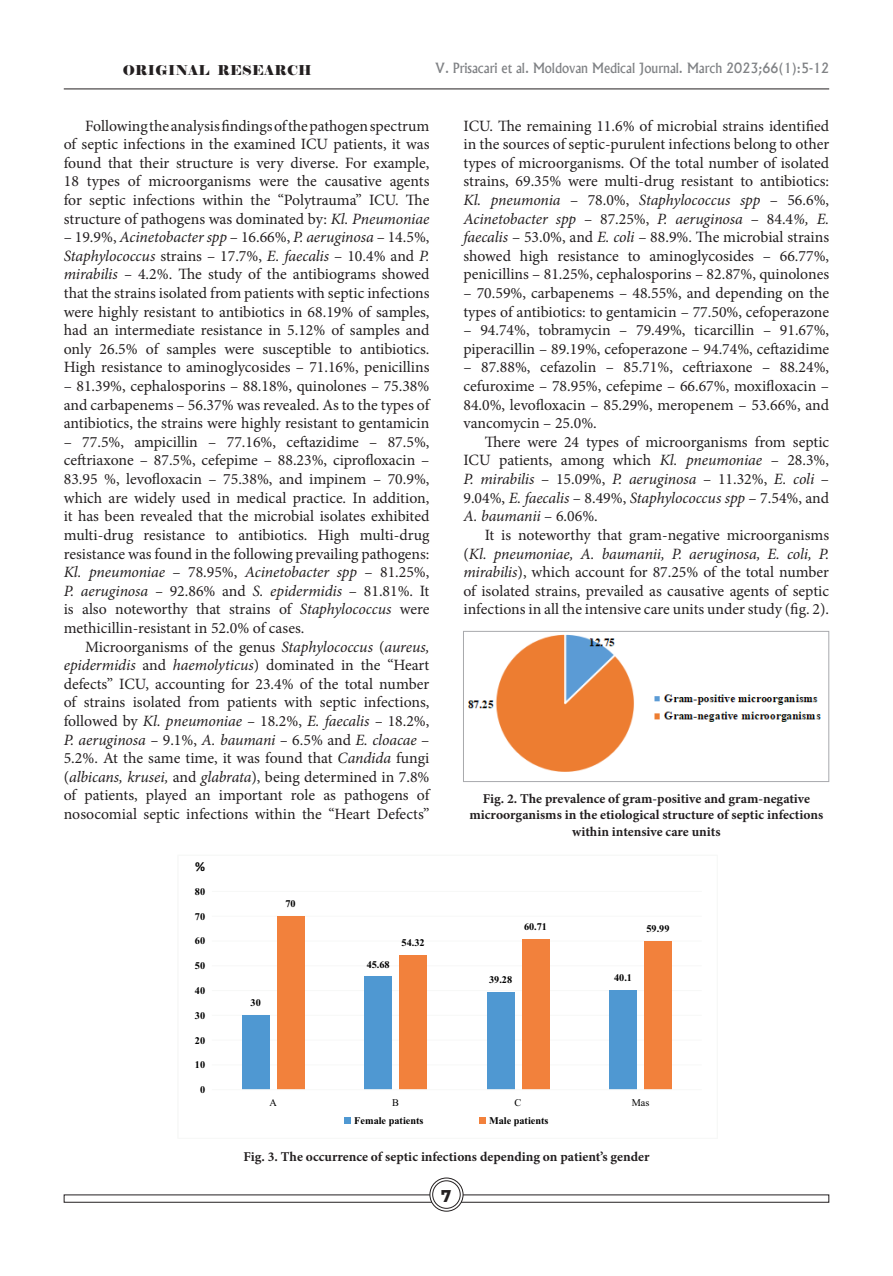
<style>
.page{position:relative;width:893px;height:1276px;background:#fff}
.page>*{position:absolute;margin:0;border:0;box-sizing:border-box;transform-origin:0 0}
.t1{font:15.75px/18.6px "Minion Pro";color:#231f20;text-align:justify}
.t2{font:15px "Adver Gothic";color:#231f20;scale:.9 1}
.t3{font:700 13.65px "Calibri";color:#000001}
.t4{font:700 13.5px/16.5px "Minion Pro";color:#231f20;text-align:center}
.t5{font:500 13.5px "Albertus";color:#808285;scale:.95 1}
.t6{font:13.5px "Elephant";letter-spacing:.025em;color:#231f20}
.t7{font:700 10.2px "Times New Roman";color:#000001}
.t8{font:10.2px "Times New Roman";color:#000001}
.s1{font-style:italic}
</style>
<div class="page">
<hr style="left:64px;top:89px;width:765px;height:1px;background:#231f20">
<svg style="left:430px;top:1178px;width:33px;height:33px"></svg>
<div style="left:429px;top:1177px;width:34px;height:34px;border:1px solid #231f20;border-radius:50%"></div>
<div style="left:433px;top:1180px;width:27px;height:28px;background:#fff;border-radius:50%"></div>
<div style="left:432px;top:1180px;width:29px;height:28px;border:1px solid #231f20;border-radius:50%"></div>
<img style="left:654px;top:694px;width:167px;height:28px">
<img style="left:468px;top:634px;width:166px;height:138px">
<div style="left:463px;top:631px;width:366px;height:151px;border:1px solid #a8a9ad"></div>
<div style="left:242px;top:1015px;width:27px;height:74px;background:#4f98d2"></div>
<div style="left:364px;top:976px;width:28px;height:113px;background:#4f98d2"></div>
<div style="left:487px;top:992px;width:27px;height:97px;background:#4f98d2"></div>
<div style="left:609px;top:990px;width:28px;height:99px;background:#4f98d2"></div>
<div style="left:277px;top:916px;width:27px;height:173px;background:#f2813c"></div>
<div style="left:399px;top:955px;width:28px;height:134px;background:#f2813c"></div>
<div style="left:522px;top:939px;width:27px;height:150px;background:#f2813c"></div>
<div style="left:644px;top:941px;width:28px;height:148px;background:#f2813c"></div>
<hr style="left:212px;top:1089px;width:490px;height:1px;background:#f7f8f7">
<div style="left:344px;top:1117px;width:7px;height:6px;background:#4f98d2"></div>
<div style="left:479px;top:1117px;width:7px;height:6px;background:#f2813c"></div>
<p class="t6" style="left:123px;top:61px;width:191px">ORIGINAL RESEARCH</p>
<p class="t5" style="left:435px;top:59px;width:416px">V. Prisacari et al. Moldovan Medical Journal. March 2023;66(1):5-12</p>
<p class="t1" style="left:64px;top:116px;width:367px;text-indent:21px">Following the analysis findings of the pathogen spectrum of septic infections in the examined ICU patients, it was found that their structure is very diverse. For example, 18 types of microorganisms were the causative agents for septic infections within the “Polytrauma” ICU. The structure of pathogens was dominated by: <span class="s1">Kl. Pneumoniae</span></p>
<p class="t1" style="left:64px;top:228px;width:367px">– 19.9%, <span class="s1">Acinetobacter spp</span> – 16.66%, <span class="s1">P. aeruginosa</span> – 14.5%, <span class="s1">Staphylococcus</span> strains – 17.7%, <span class="s1">E. faecalis</span> – 10.4% and <span class="s1">P. mirabilis –</span> 4.2%. The study of the antibiograms showed that the strains isolated from patients with septic infections were highly resistant to antibiotics in 68.19% of samples, had an intermediate resistance in 5.12% of samples and only 26.5% of samples were susceptible to antibiotics.<br>High resistance to aminoglycosides – 71.16%, penicillins</p>
<p class="t1" style="left:64px;top:377px;width:367px">– 81.39%, cephalosporins – 88.18%, quinolones – 75.38% and carbapenems – 56.37% was revealed. As to the types of antibiotics, the strains were highly resistant to gentamicin</p>
<p class="t1" style="left:64px;top:432px;width:367px">– 77.5%, ampicillin – 77.16%, ceftazidime – 87.5%, ceftriaxone – 87.5%, cefepime – 88.23%, ciprofloxacin – 83.95 %, levofloxacin – 75.38%, and impinem – 70.9%, which are widely used in medical practice. In addition, it has been revealed that the microbial isolates exhibited multi-drug resistance to antibiotics. High multi-drug resistance was found in the following prevailing pathogens:<br><span class="s1">Kl. pneumoniae</span> – 78.95%, <span class="s1">Acinetobacter spp</span> – 81.25%, <span class="s1">P. aeruginosa –</span> 92.86% and <span class="s1">S. epidermidis</span> – 81.81%. It is also noteworthy that strains of <span class="s1">Staphylococcus</span> were methicillin-resistant in 52.0% of cases.</p>
<p class="t1" style="left:64px;top:637px;width:367px;text-indent:21px">Microorganisms of the genus <span class="s1">Staphylococcus</span> (<span class="s1">aureus, epidermidis</span> and <span class="s1">haemolyticus</span>) dominated in the “Heart defects” ICU, accounting for 23.4% of the total number of strains isolated from patients with septic infections, followed by <span class="s1">Kl. pneumoniae –</span> 18.2%, <span class="s1">E. faecalis –</span> 18.2%, <span class="s1">P. aeruginosa –</span> 9.1%, <span class="s1">A. baumani –</span> 6.5% and <span class="s1">E. cloacae</span> – 5.2%. At the same time, it was found that <span class="s1">Candida</span> fungi (<span class="s1">albicans, krusei,</span> and <span class="s1">glabrata</span>), being determined in 7.8% of patients, played an important role as pathogens of nosocomial septic infections within the “Heart Defects”</p>
<p class="t3" style="left:195px;top:857px;width:11px">%</p>
<p class="t7" style="left:195px;top:884px;width:12px">80</p>
<p class="t7" style="left:195px;top:909px;width:12px">70</p>
<p class="t7" style="left:195px;top:933px;width:12px">60</p>
<p class="t7" style="left:195px;top:958px;width:12px">50</p>
<p class="t7" style="left:195px;top:983px;width:12px">40</p>
<p class="t7" style="left:195px;top:1008px;width:12px">30</p>
<p class="t7" style="left:195px;top:1032px;width:12px">20</p>
<p class="t7" style="left:195px;top:1057px;width:12px">10</p>
<p class="t7" style="left:200px;top:1082px;width:7px">0</p>
<p class="t7" style="left:285px;top:896px;width:12px">70</p>
<p class="t7" style="left:251px;top:995px;width:12px">30</p>
<p class="t7" style="left:367px;top:956px;width:25px">45.68</p>
<p class="t7" style="left:402px;top:935px;width:25px">54.32</p>
<p class="t1" style="left:463px;top:116px;width:367px">ICU. The remaining 11.6% of microbial strains identified in the sources of septic-purulent infections belong to other types of microorganisms. Of the total number of isolated strains, 69.35% were multi-drug resistant to antibiotics:<br><span class="s1">Kl. pneumonia</span> – 78.0%, <span class="s1">Staphylococcus spp</span> – 56.6%, <span class="s1">Acinetobacter spp</span> – 87.25%, <span class="s1">P. aeruginosa</span> – 84.4<span class="s1">%, E. faecalis</span> – 53.0%, and <span class="s1">E. coli</span> – 88.9%. The microbial strains showed high resistance to aminoglycosides – 66.77%, penicillins – 81.25%, cephalosporins – 82.87%, quinolones</p>
<p class="t1" style="left:463px;top:284px;width:367px">– 70.59%, carbapenems – 48.55%, and depending on the types of antibiotics: to gentamicin – 77.50%, cefoperazone</p>
<p class="t1" style="left:463px;top:321px;width:367px">– 94.74%, tobramycin – 79.49%, ticarcillin – 91.67%, piperacillin – 89.19%, cefoperazone – 94.74%, ceftazidime</p>
<p class="t1" style="left:463px;top:358px;width:367px">– 87.88%, cefazolin – 85.71%, ceftriaxone – 88.24%, cefuroxime – 78.95%, cefepime – 66.67%, moxifloxacin – 84.0%, levofloxacin – 85.29%, meropenem – 53.66%, and vancomycin – 25.0%.</p>
<p class="t1" style="left:463px;top:432px;width:367px;text-indent:21px">There were 24 types of microorganisms from septic ICU patients, among which <span class="s1">Kl. pneumoniae</span> – 28.3%, <span class="s1">P. mirabilis</span> – 15.09%, <span class="s1">P. aeruginosa</span> – 11.32%, <span class="s1">E. coli</span> – 9.04%, <span class="s1">E. faecalis</span> – 8.49%, <span class="s1">Staphylococcus spp</span> – 7.54%, and <span class="s1">A. baumanii</span> – 6.06%.</p>
<p class="t1" style="left:463px;top:526px;width:367px;text-indent:21px">It is noteworthy that gram-negative microorganisms (<span class="s1">Kl. pneumoniae, A. baumanii, P. aeruginosa, E. coli, P. mirabilis</span>), which account for 87.25% of the total number of isolated strains, prevailed as causative agents of septic infections in all the intensive care units under study (fig. 2).</p>
<p class="t4" style="left:469px;top:790px;width:355px">Fig. 2. The prevalence of gram-positive and gram-negative microorganisms in the etiological structure of septic infections within intensive care units</p>
<p class="t7" style="left:524px;top:919px;width:25px">60.71</p>
<p class="t7" style="left:646px;top:921px;width:25px">59.99</p>
<p class="t7" style="left:489px;top:972px;width:25px">39.28</p>
<p class="t7" style="left:614px;top:970px;width:19px">40.1</p>
<p class="t8" style="left:269px;top:1096px;width:9px">A</p>
<p class="t8" style="left:392px;top:1096px;width:8px">B</p>
<p class="t8" style="left:515px;top:1096px;width:8px">C</p>
<p class="t8" style="left:632px;top:1096px;width:19px">Mas</p>
<p class="t7" style="left:354px;top:1113px;width:71px">Female patients</p>
<p class="t7" style="left:489px;top:1113px;width:61px">Male patients</p>
<p class="t4" style="left:243px;top:1147px;width:407px">Fig. 3. The occurrence of septic infections depending on patient’s gender</p>
<p class="t2" style="left:442px;top:1186px;width:12px">7</p>
</div>
